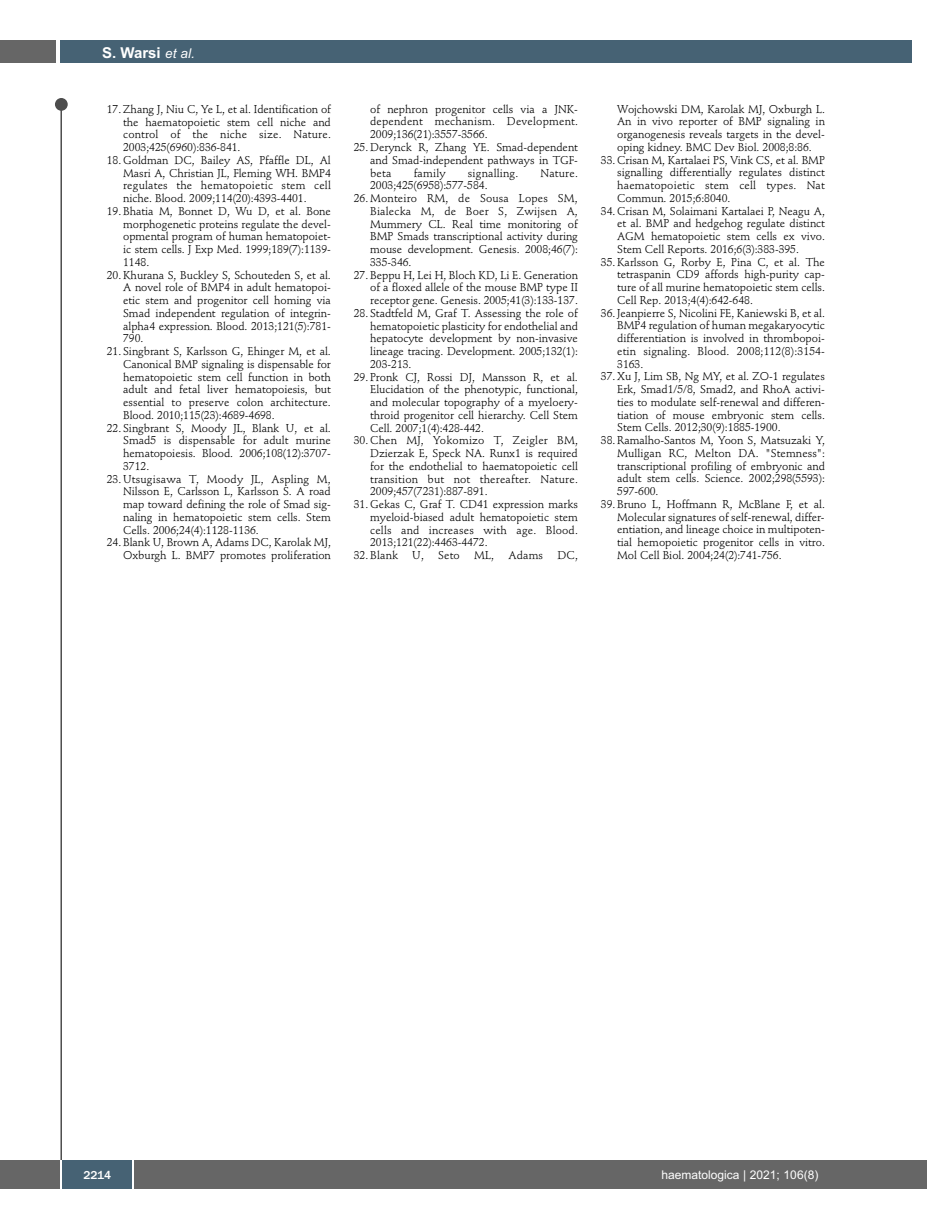
<style>
.page{position:relative;width:927px;height:1225px;background:#fff}
.page>*{position:absolute;margin:0;border:0;box-sizing:border-box;transform-origin:0 0}
.t1{font:700 15px "Arial";color:#fff}
.t2{font:12px "Arial";color:#fff}
.t3{font:500 12px "Franklin Gothic";color:#fff}
.t4{font:11.25px/12.8px "Stempel Schneidler";letter-spacing:-.005em;color:#000;text-align:justify}
.t5{font:11.25px "Stempel Schneidler";letter-spacing:.015em;color:#000}
.s1{font-weight:400;font-style:italic;font-size:13.5px}
</style>
<div class="page">
<div style="left:911px;top:1160px;width:16px;height:28px;background:#666"></div>
<div style="left:55px;top:98px;width:13px;height:13px;background:#4d4d4d;border-radius:50%"></div>
<hr style="left:60px;top:101px;width:2px;height:1061px;background:#4d4d4d">
<div style="left:60px;top:40px;width:852px;height:22px;background:#466274"></div>
<div style="left:0;top:40px;width:56px;height:22px;background:#666"></div>
<div style="left:0;top:1160px;width:911px;height:28px;background:#666"></div>
<div style="left:62px;top:1160px;width:71px;height:28px;background:#466274"></div>
<hr style="left:60px;top:1160px;width:2px;height:28px;background:#fff">
<svg style="left:133px;top:1160px;width:1px;height:28px"></svg>
<h1 class="t1" style="left:102px;top:44px;width:94px">S. Warsi <span class="s1">et al.</span></h1>
<p class="t4" style="left:123px;top:104px;width:209px;text-indent:-16px">17. Zhang J, Niu C, Ye L, et al. Identification of the haematopoietic stem cell niche and control of the niche size. Nature.<br>2003;425(6960):836-841.</p>
<p class="t4" style="left:123px;top:155px;width:209px;text-indent:-16px">18. Goldman DC, Bailey AS, Pfaffle DL, Al Masri A, Christian JL, Fleming WH. BMP4 regulates the hematopoietic stem cell niche. Blood. 2009;114(20):4393-4401.</p>
<p class="t4" style="left:123px;top:206px;width:209px;text-indent:-16px">19. Bhatia M, Bonnet D, Wu D, et al. Bone morphogenetic proteins regulate the devel&shy;opmental program of human hematopoiet&shy;ic stem cells. J Exp Med. 1999;189(7):1139- 1148.</p>
<p class="t4" style="left:123px;top:269px;width:209px;text-indent:-16px">20. Khurana S, Buckley S, Schouteden S, et al.<br>A novel role of BMP4 in adult hematopoi&shy;etic stem and progenitor cell homing via Smad independent regulation of integrin&shy;alpha4 expression. Blood. 2013;121(5):781- 790.</p>
<p class="t4" style="left:123px;top:346px;width:209px;text-indent:-16px">21. Singbrant S, Karlsson G, Ehinger M, et al.<br>Canonical BMP signaling is dispensable for hematopoietic stem cell function in both adult and fetal liver hematopoiesis, but essential to preserve colon architecture.<br>Blood. 2010;115(23):4689-4698.</p>
<p class="t4" style="left:123px;top:422px;width:209px;text-indent:-16px">22. Singbrant S, Moody JL, Blank U, et al.<br>Smad5 is dispensable for adult murine hematopoiesis. Blood. 2006;108(12):3707- 3712.</p>
<p class="t4" style="left:123px;top:473px;width:209px;text-indent:-16px">23. Utsugisawa T, Moody JL, Aspling M, Nilsson E, Carlsson L, Karlsson S. A road map toward defining the role of Smad sig&shy;naling in hematopoietic stem cells. Stem Cells. 2006;24(4):1128-1136.</p>
<p class="t4" style="left:107px;top:537px;width:226px;text-align:right">24. Blank U, Brown A, Adams DC, Karolak MJ,<br>Oxburgh L. BMP7 promotes proliferation</p>
<p class="t4" style="left:370px;top:104px;width:209px">of nephron progenitor cells via a JNK&shy;dependent mechanism. Development.<br>2009;136(21):3557-3566.</p>
<p class="t4" style="left:370px;top:142px;width:209px;text-indent:-16px">25. Derynck R, Zhang YE. Smad-dependent and Smad-independent pathways in TGF&shy;beta</p>
<p class="t4" style="left:414px;top:167px;width:34px">family</p>
<p class="t5" style="left:468px;top:168px;width:52px">signalling.</p>
<p class="t4" style="left:540px;top:167px;width:39px">Nature.</p>
<p class="t4" style="left:370px;top:180px;width:119px">2003;425(6958):577-584.</p>
<p class="t4" style="left:370px;top:193px;width:209px;text-indent:-16px">26. Monteiro RM, de Sousa Lopes SM, Bialecka M, de Boer S, Zwijsen A, Mummery CL. Real time monitoring of BMP Smads transcriptional activity during mouse development. Genesis. 2008;46(7):<br>335-346.</p>
<p class="t4" style="left:370px;top:269px;width:209px;text-indent:-16px">27. Beppu H, Lei H, Bloch KD, Li E. Generation of a floxed allele of the mouse BMP type II receptor gene. Genesis. 2005;41(3):133-137.</p>
<p class="t4" style="left:370px;top:308px;width:209px;text-indent:-16px">28. Stadtfeld M, Graf T. Assessing the role of hematopoietic plasticity for endothelial and hepatocyte development by non-invasive lineage tracing. Development. 2005;132(1):<br>203-213.</p>
<p class="t4" style="left:370px;top:371px;width:209px;text-indent:-16px">29. Pronk CJ, Rossi DJ, Mansson R, et al.<br>Elucidation of the phenotypic, functional, and molecular topography of a myeloery&shy;throid progenitor cell hierarchy. Cell Stem Cell. 2007;1(4):428-442.</p>
<p class="t4" style="left:370px;top:435px;width:209px;text-indent:-16px">30. Chen MJ, Yokomizo T, Zeigler BM, Dzierzak E, Speck NA. Runx1 is required for the endothelial to haematopoietic cell transition but not thereafter. Nature.<br>2009;457(7231):887-891.</p>
<p class="t4" style="left:370px;top:499px;width:209px;text-indent:-16px">31. Gekas C, Graf T. CD41 expression marks myeloid-biased adult hematopoietic stem cells and increases with age. Blood.<br>2013;121(22):4463-4472.</p>
<p class="t4" style="left:354px;top:550px;width:46px">32. Blank</p>
<p class="t4" style="left:412px;top:550px;width:13px">U,</p>
<p class="t4" style="left:438px;top:550px;width:23px">Seto</p>
<p class="t4" style="left:474px;top:550px;width:22px">ML,</p>
<p class="t4" style="left:508px;top:550px;width:36px">Adams</p>
<p class="t4" style="left:557px;top:550px;width:22px">DC,</p>
<p class="t4" style="left:617px;top:103px;width:209px">Wojchowski DM, Karolak MJ, Oxburgh L.<br>An in vivo reporter of BMP signaling in organogenesis reveals targets in the devel&shy;oping kidney. BMC Dev Biol. 2008;8:86.</p>
<p class="t4" style="left:617px;top:154px;width:209px;text-indent:-16px">33. Crisan M, Kartalaei PS, Vink CS, et al. BMP signalling differentially regulates distinct haematopoietic stem cell types. Nat Commun. 2015;6:8040.</p>
<p class="t4" style="left:617px;top:205px;width:209px;text-indent:-16px">34. Crisan M, Solaimani Kartalaei P, Neagu A, et al. BMP and hedgehog regulate distinct AGM hematopoietic stem cells ex vivo.<br>Stem Cell Reports. 2016;6(3):383-395.</p>
<p class="t4" style="left:617px;top:256px;width:209px;text-indent:-16px">35. Karlsson G, Rorby E, Pina C, et al. The tetraspanin CD9 affords high-purity cap&shy;ture of all murine hematopoietic stem cells.<br>Cell Rep. 2013;4(4):642-648.</p>
<p class="t4" style="left:617px;top:307px;width:209px;text-indent:-16px">36. Jeanpierre S, Nicolini FE, Kaniewski B, et al.<br>BMP4 regulation of human megakaryocytic differentiation is involved in thrombopoi&shy;etin signaling. Blood. 2008;112(8):3154- 3163.</p>
<p class="t4" style="left:617px;top:371px;width:209px;text-indent:-16px">37. Xu J, Lim SB, Ng MY, et al. ZO-1 regulates Erk, Smad1/5/8, Smad2, and RhoA activi&shy;ties to modulate self-renewal and differen&shy;tiation of mouse embryonic stem cells.<br>Stem Cells. 2012;30(9):1885-1900.</p>
<p class="t4" style="left:617px;top:435px;width:209px;text-indent:-16px">38. Ramalho-Santos M, Yoon S, Matsuzaki Y, Mulligan RC, Melton DA. "Stemness": transcriptional profiling of embryonic and adult stem cells. Science. 2002;298(5593):<br>597-600.</p>
<p class="t4" style="left:617px;top:499px;width:209px;text-indent:-16px">39. Bruno L, Hoffmann R, McBlane F, et al.<br>Molecular signatures of self-renewal, differ&shy;entiation, and lineage choice in multipoten&shy;tial hemopoietic progenitor cells in vitro.<br>Mol Cell Biol. 2004;24(2):741-756.</p>
<p class="t3" style="left:83px;top:1167px;width:29px">2214</p>
<p class="t2" style="left:661px;top:1167px;width:158px">haematologica | 2021; 106(8)</p>
</div>
